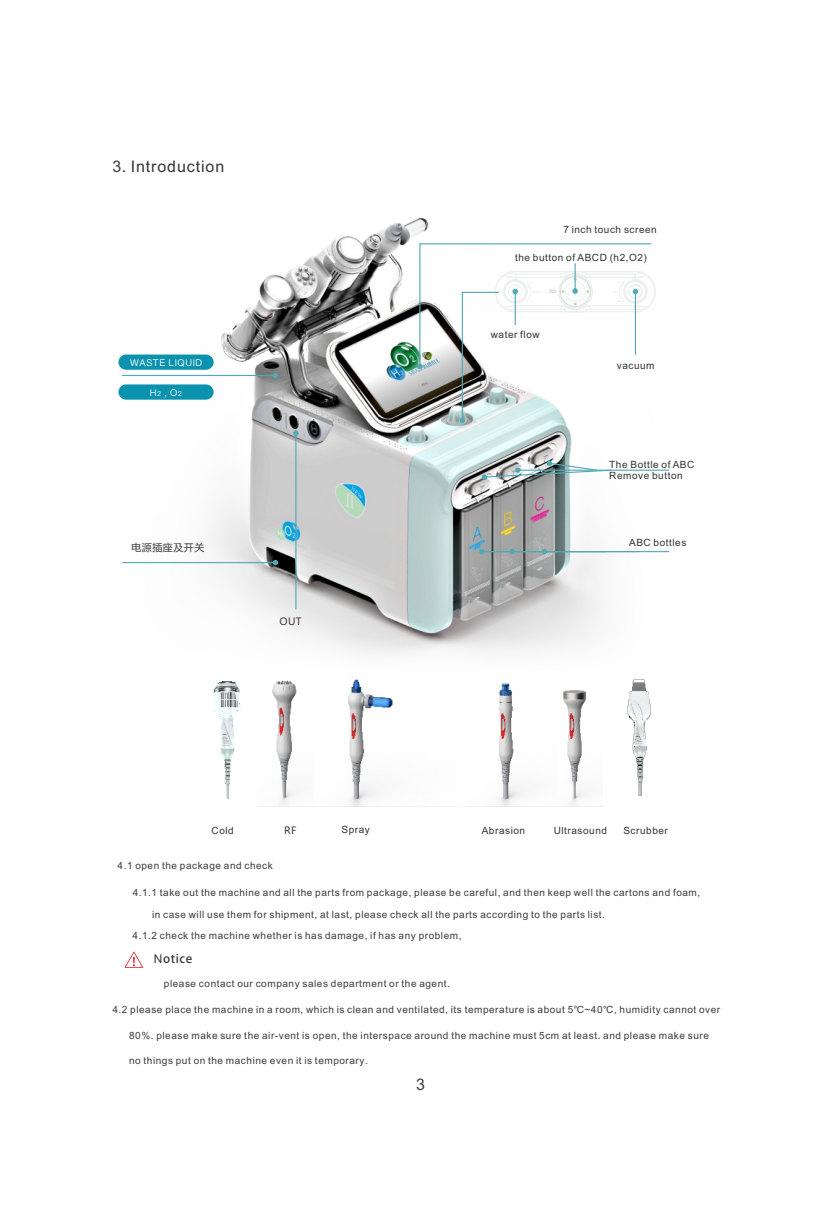
<style>
.page{position:relative;width:840px;height:1225px;background:#fff}
.page>*{position:absolute;margin:0;border:0;box-sizing:border-box;transform-origin:0 0}
.t1{font:16px "Arial";letter-spacing:.055em;color:#333}
.t2{font:16px "Arial";color:#3e3a39}
.t3{font:12px "Adobe Heiti Std";letter-spacing:.045em;color:#3e3a39}
.t4{font:10px "Arial";letter-spacing:.055em;color:#3e3a39}
.t5{font:10px "Arial Unicode MS";letter-spacing:.055em;color:#3e3a39}
.t6{font:10px/11.2px "Arial";letter-spacing:.055em;color:#333}
.t7{font:10px "Microsoft Ya Hei";letter-spacing:.05em;color:#3e3a39}
.t8{font:9.4px "Ping Fang SC Medium";letter-spacing:.065em;color:#fff}
.s1{color:#3e3a39}
.s2{font-family:"Microsoft Ya Hei";color:#3e3a39}
.s3{font-size:6.8px}
.s4{font-family:"Arial"}
</style>
<div class="page">
<img style="left:602px;top:678px;width:49px;height:129px">
<img style="left:499px;top:683px;width:88px;height:123px">
<img style="left:348px;top:679px;width:45px;height:127px">
<img style="left:214px;top:681px;width:27px;height:118px">
<img style="left:272px;top:680px;width:25px;height:126px">
<img style="left:208px;top:217px;width:448px;height:437px">
<svg style="left:122px;top:373px;width:156px;height:5px"></svg>
<svg style="left:479px;top:549px;width:189px;height:5px"></svg>
<svg style="left:481px;top:460px;width:187px;height:20px"></svg>
<svg style="left:417px;top:243px;width:238px;height:180px"></svg>
<div style="left:118px;top:384px;width:95px;height:16px;background:#0b92af;border-radius:8px"></div>
<div style="left:118px;top:354px;width:95px;height:16px;background:#0b92af;border-radius:8px"></div>
<svg style="left:293px;top:430px;width:5px;height:179px"></svg>
<svg style="left:122px;top:560px;width:156px;height:5px"></svg>
<svg style="left:125px;top:951px;width:18px;height:16px"></svg>
<h1 class="t1" style="left:112px;top:160px;width:113px"><span class="s1">3</span><span class="s2">.</span> Introduction</h1>
<p class="t6" style="left:563px;top:225px;width:95px">7 inch touch screen</p>
<p class="t6" style="left:515px;top:252px;width:133px">the button of ABCD (h2,O2)</p>
<p class="t6" style="left:490px;top:329px;width:50px">water flow</p>
<p class="t8" style="left:130px;top:358px;width:73px">WASTE LIQUID</p>
<p class="t6" style="left:616px;top:361px;width:39px">vacuum</p>
<p class="t8" style="left:150px;top:388px;width:33px">H<span class="s3">2</span> , O<span class="s3">2</span></p>
<p class="t7" style="left:131px;top:542px;width:74px">电源插座及开关</p>
<p class="t7" style="left:279px;top:617px;width:24px">OUT</p>
<p class="t6" style="left:609px;top:460px;width:87px">The Bottle of ABC<br>Remove button</p>
<p class="t6" style="left:628px;top:538px;width:59px">ABC bottles</p>
<p class="t6" style="left:211px;top:825px;width:24px">Cold</p>
<p class="t7" style="left:284px;top:826px;width:14px">RF</p>
<p class="t6" style="left:341px;top:824px;width:30px">Spray</p>
<p class="t6" style="left:481px;top:825px;width:45px">Abrasion</p>
<p class="t6" style="left:553px;top:825px;width:55px">Ultrasound</p>
<p class="t6" style="left:623px;top:825px;width:46px">Scrubber</p>
<p class="t4" style="left:117px;top:862px;width:157px">4.1 open the package and check</p>
<p class="t4" style="left:133px;top:889px;width:568px">4.1.1 take out the machine and all the parts from package, please be careful, and then keep well the cartons and foam,</p>
<p class="t4" style="left:152px;top:910px;width:454px">in case will use them for shipment, at last, please check all the parts according to the parts list.</p>
<p class="t4" style="left:132px;top:931px;width:330px">4.1.2 check the machine whether is has damage, if has any problem,</p>
<p class="t3" style="left:154px;top:952px;width:40px"><span class="s4">N</span>otice</p>
<p class="t4" style="left:164px;top:980px;width:287px">please contact our company sales department or the agent.</p>
<p class="t5" style="left:112px;top:1005px;width:609px">4.2 please place the machine in a room, which is clean and ventilated, its temperature is about 5℃~40℃, humidity cannot over</p>
<p class="t5" style="left:129px;top:1031px;width:581px">80%. please make sure the air-vent is open, the interspace around the machine must 5cm at least. and please make sure</p>
<p class="t5" style="left:129px;top:1056px;width:240px">no things put on the machine even it is temporary.</p>
<h1 class="t2" style="left:416px;top:1078px;width:10px">3</h1>
</div>
